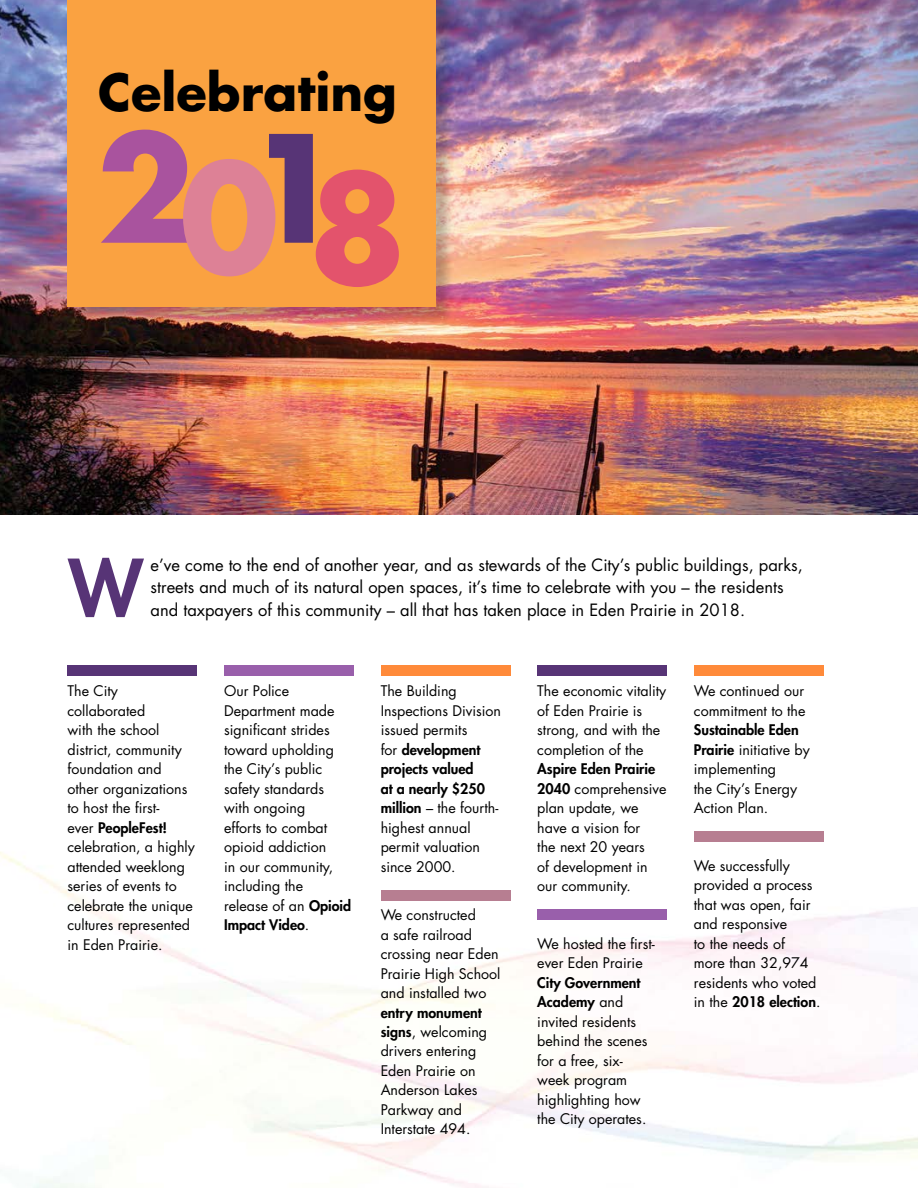
<style>
.page{position:relative;width:918px;height:1188px;background:#fff}
.page>*{position:absolute;margin:0;border:0;box-sizing:border-box;transform-origin:0 0}
.t1{font:800 76.2px "Futura";color:#573476}
.t2{font:700 49.8px "Futura";color:#000}
.t3{font:16.5px/22.5px "Futura";color:#000}
.t4{font:14.25px/19.5px "Futura";color:#000}
.s1{font-weight:800}
</style>
<div class="page">
<img style="left:0;top:0;width:918px;height:514px">
<div style="left:70px;top:0;width:385px;height:325px;background:#000;opacity:.23"></div>
<div style="left:68px;top:0;width:368px;height:307px;background:#faa241"></div>
<div style="left:381px;top:890px;width:129px;height:11px;background:#b77e91"></div>
<div style="left:537px;top:909px;width:130px;height:11px;background:#995fab"></div>
<div style="left:694px;top:831px;width:130px;height:11px;background:#b77e91"></div>
<svg style="left:101px;top:130px;width:298px;height:157px"></svg>
<div style="left:68px;top:665px;width:129px;height:11px;background:#573476"></div>
<div style="left:224px;top:665px;width:130px;height:11px;background:#995fab"></div>
<div style="left:381px;top:665px;width:129px;height:11px;background:#ff8a3a"></div>
<div style="left:537px;top:665px;width:130px;height:11px;background:#573476"></div>
<div style="left:694px;top:665px;width:130px;height:11px;background:#ff8a3a"></div>
<h2 class="t2" style="left:98px;top:59px;width:300px">Celebrating</h2>
<h1 class="t1" style="left:69px;top:540px;width:76px">W</h1>
<p class="t3" style="left:151px;top:554px;width:654px">e’ve come to the end of another year, and as stewards of the City’s public buildings, parks, streets and much of its natural open spaces, it’s time to celebrate with you – the residents and taxpayers of this community – all that has taken place in Eden Prairie in 2018.</p>
<p class="t4" style="left:68px;top:682px;width:129px">The City collaborated<br>with the school district, community foundation and other organizations to host the first-<br>ever <span class="s1">PeopleFest! </span>celebration, a highly attended weeklong series of events to celebrate the unique cultures represented in Eden Prairie.</p>
<p class="t4" style="left:224px;top:681px;width:129px">Our Police<br>Department made significant strides toward upholding the City’s public safety standards with ongoing<br>efforts to combat opioid addiction<br>in our community, including the<br>release of an <span class="s1">Opioid<br>Impact Video</span>.</p>
<p class="t4" style="left:381px;top:681px;width:122px">The Building<br>Inspections Division issued permits<br>for <span class="s1">development projects valued<br>at a nearly $250 million</span> – the fourth&shy;highest annual permit valuation since 2000.</p>
<p class="t4" style="left:381px;top:905px;width:121px">We constructed<br>a safe railroad crossing near Eden<br>Prairie High School and installed two</p>
<p class="t4" style="left:381px;top:1003px;width:108px"><span class="s1">entry monument signs</span>, welcoming drivers entering<br>Eden Prairie on<br>Anderson Lakes<br>Parkway and<br>Interstate 494.</p>
<p class="t4" style="left:537px;top:681px;width:131px">The economic vitality of Eden Prairie is strong, and with the completion of the</p>
<p class="t4" style="left:537px;top:759px;width:131px"><span class="s1">Aspire Eden Prairie<br>2040</span> comprehensive plan update, we have a vision for<br>the next 20 years<br>of development in our community.</p>
<p class="t4" style="left:537px;top:934px;width:119px">We hosted the first&shy;ever Eden Prairie</p>
<p class="t4" style="left:537px;top:973px;width:112px"><span class="s1">City Government<br>Academy</span> and invited residents behind the scenes for a free, six&shy;week program highlighting how the City operates.</p>
<p class="t4" style="left:694px;top:681px;width:113px">We continued our commitment to the</p>
<p class="t4" style="left:694px;top:720px;width:117px"><span class="s1">Sustainable Eden<br>Prairie</span> initiative by implementing<br>the City’s Energy<br>Action Plan.</p>
<p class="t4" style="left:694px;top:856px;width:128px">We successfully provided a process that was open, fair and responsive<br>to the needs of<br>more than 32,974 residents who voted in the <span class="s1">2018 election</span>.</p>
</div>
